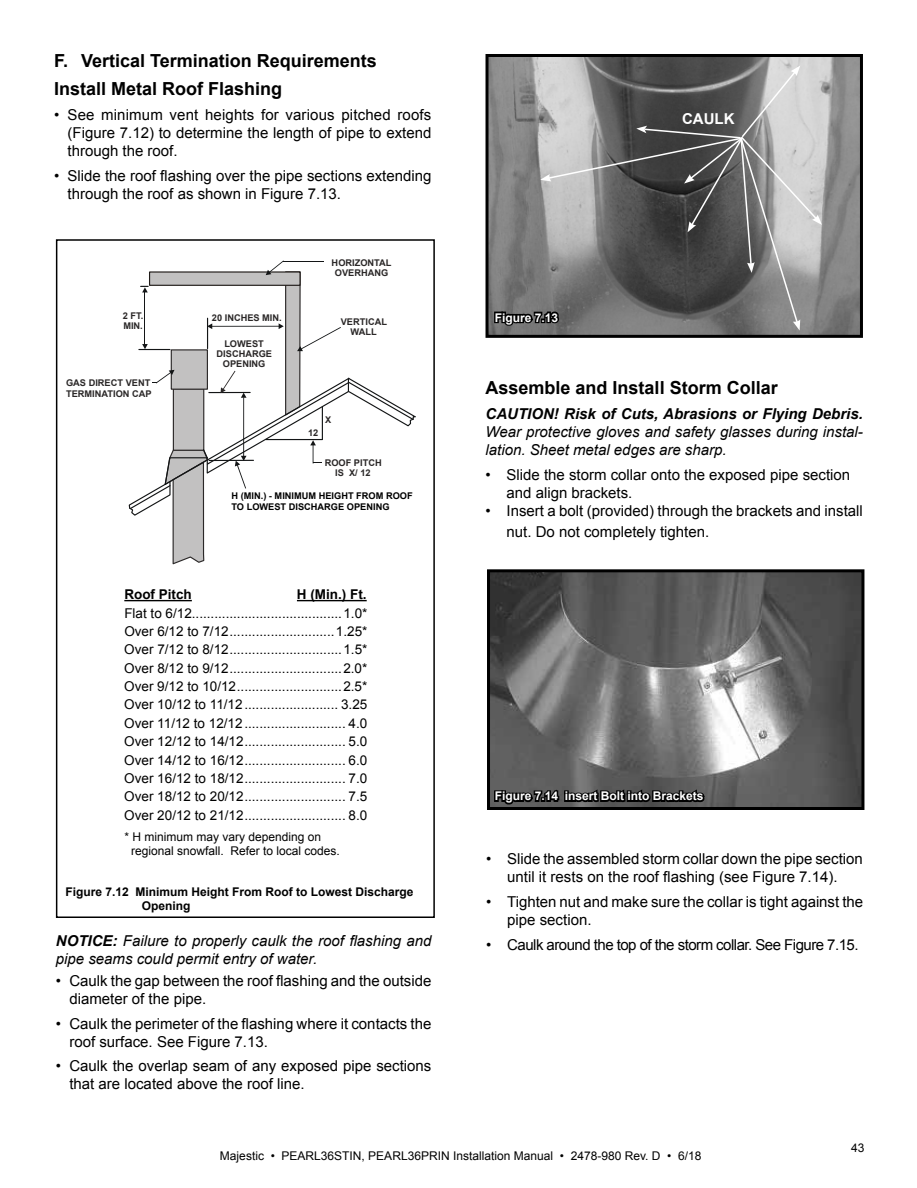
<style>
.page{position:relative;width:917px;height:1188px;background:#fff}
.page>*{position:absolute;margin:0;border:0;box-sizing:border-box;transform-origin:0 0}
.t1{font:700 18px/28.3px "Arial";color:#000}
.t2{font:15px/18px "Arial";color:#000}
.t3{font:italic 15px/18px "Arial";color:#000}
.t4{font:15px "Arial";letter-spacing:-.035em;color:#000}
.t5{font:italic 700 15px "Arial";color:#000}
.t6{font:700 15px "Arial";color:#fff}
.t7{font:13.5px/18.3px "Arial";color:#000;text-align:justify}
.t8{font:700 13.5px "Arial";color:#000}
.t9{font:12px/14.4px "Arial";color:#000}
.t10{font:700 12px/14.4px "Arial";color:#000}
.t11{font:700 12px "Arial";color:#fff}
.t12{font:700 9.3px/10.1px "Arial";color:#2b2828;text-align:center}
.t13{font:700 9.3px/11.1px "Arial";color:#000}
.s1{font-weight:700}
</style>
<div class="page">
<div style="left:56px;top:239px;width:379px;height:679px;border:2px solid #000"></div>
<hr style="left:124px;top:600px;width:68px;height:1px;background:#000">
<hr style="left:297px;top:600px;width:70px;height:1px;background:#000">
<svg style="left:128px;top:261px;width:288px;height:303px"></svg>
<hr style="left:283px;top:261px;width:41px;height:1px;background:#131516">
<img style="left:491px;top:573px;width:369px;height:233px">
<div style="left:487px;top:569px;width:377px;height:241px;border:3px solid #000"></div>
<svg style="left:492px;top:785px;width:215px;height:22px;background:#363636"></svg>
<img style="left:489px;top:58px;width:369px;height:276px">
<div style="left:485px;top:54px;width:377px;height:284px;border:3px solid #000"></div>
<svg style="left:492px;top:65px;width:330px;height:266px;background:#7d7d7d"></svg>
<p class="t1" style="left:54px;top:47px;width:324px">F. Vertical Termination Requirements<br>Install Metal Roof Flashing</p>
<p class="t2" style="left:68px;top:106px;width:365px;text-align:justify;text-indent:-14px">• See minimum vent heights for various pitched roofs (Figure 7.12) to determine the length of pipe to extend through the roof.</p>
<p class="t2" style="left:68px;top:167px;width:365px;text-indent:-14px">• Slide the roof flashing over the pipe sections extending through the roof as shown in Figure 7.13.</p>
<p class="t12" style="left:123px;top:311px;width:22px;text-align:left">2 FT.<br>MIN.</p>
<p class="t12" style="left:212px;top:313px;width:71px">20 INCHES MIN.</p>
<p class="t12" style="left:66px;top:377px;width:87px;line-height:11.1px;text-align:left">GAS DIRECT VENT<br>TERMINATION CAP</p>
<p class="t12" style="left:216px;top:339px;width:57px">LOWEST<br>DISCHARGE<br>OPENING</p>
<p class="t12" style="left:331px;top:258px;width:61px">HORIZONTAL<br>OVERHANG</p>
<p class="t12" style="left:341px;top:317px;width:48px">VERTICAL<br>WALL</p>
<p class="t12" style="left:325px;top:415px;width:8px">X</p>
<p class="t12" style="left:325px;top:458px;width:58px">ROOF PITCH<br>IS X/ 12</p>
<p class="t12" style="left:308px;top:428px;width:12px">12</p>
<p class="t13" style="left:231px;top:490px;width:183px">H (MIN.) - MINIMUM HEIGHT FROM ROOF<br>TO LOWEST DISCHARGE OPENING</p>
<p class="t8" style="left:124px;top:585px;width:69px">Roof Pitch</p>
<p class="t8" style="left:297px;top:585px;width:71px">H (Min.) Ft.</p>
<p class="t7" style="left:124px;top:604px;width:245px">Flat to 6/12........................................1.0* Over 6/12 to 7/12............................1.25* Over 7/12 to 8/12..............................1.5* Over 8/12 to 9/12..............................2.0* Over 9/12 to 10/12............................2.5* Over 10/12 to 11/12......................... 3.25<br>Over 11/12 to 12/12........................... 4.0<br>Over 12/12 to 14/12........................... 5.0<br>Over 14/12 to 16/12........................... 6.0<br>Over 16/12 to 18/12........................... 7.0<br>Over 18/12 to 20/12........................... 7.5<br>Over 20/12 to 21/12........................... 8.0</p>
<p class="t9" style="left:131px;top:830px;width:210px;text-indent:-7px">* H minimum may vary depending on regional snowfall. Refer to local codes.</p>
<p class="t10" style="left:142px;top:885px;width:273px;text-indent:-76px">Figure 7.12 Minimum Height From Roof to Lowest Discharge<br>Opening</p>
<p class="t3" style="left:56px;top:932px;width:377px"><span class="s1">NOTICE:</span> Failure to properly caulk the roof flashing and pipe seams could permit entry of water.</p>
<p class="t2" style="left:69px;top:972px;width:363px;text-indent:-14px">• Caulk the gap between the roof flashing and the outside diameter of the pipe.</p>
<p class="t2" style="left:69px;top:1015px;width:363px;text-indent:-14px">• Caulk the perimeter of the flashing where it contacts the roof surface. See Figure 7.13.</p>
<p class="t2" style="left:69px;top:1057px;width:363px;text-indent:-14px">• Caulk the overlap seam of any exposed pipe sections that are located above the roof line.</p>
<p class="t11" style="left:494px;top:309px;width:65px">Figure 7.13</p>
<p class="t6" style="left:682px;top:109px;width:54px">CAULK</p>
<p class="t1" style="left:485px;top:374px;width:294px">Assemble and Install Storm Collar</p>
<p class="t5" style="left:485px;top:404px;width:379px">CAUTION! Risk of Cuts, Abrasions or Flying Debris.</p>
<p class="t3" style="left:485px;top:423px;width:379px">Wear protective gloves and safety glasses during instal&shy;lation. Sheet metal edges are sharp.</p>
<p class="t2" style="left:506px;top:465px;width:345px;text-indent:-21px">• Slide the storm collar onto the exposed pipe section and align brackets.</p>
<p class="t2" style="left:506px;top:500px;width:358px;line-height:21.6px;text-indent:-21px">• Insert a bolt (provided) through the brackets and install nut. Do not completely tighten.</p>
<p class="t11" style="left:494px;top:788px;width:210px">Figure 7.14 insert Bolt into Brackets</p>
<p class="t2" style="left:486px;top:850px;width:378px;text-align:center">• Slide the assembled storm collar down the pipe section until it rests on the roof flashing (see Figure 7.14).</p>
<p class="t2" style="left:507px;top:893px;width:357px;text-indent:-21px">• Tighten nut and make sure the collar is tight against the pipe section.</p>
<p class="t4" style="left:486px;top:935px;width:374px">• Caulk around the top of the storm collar. See Figure 7.15.</p>
<p class="t9" style="left:220px;top:1149px;width:483px">Majestic • PEARL36STIN, PEARL36PRIN Installation Manual • 2478-980 Rev. D • 6/18</p>
<p class="t9" style="left:851px;top:1140px;width:15px">43</p>
</div>
